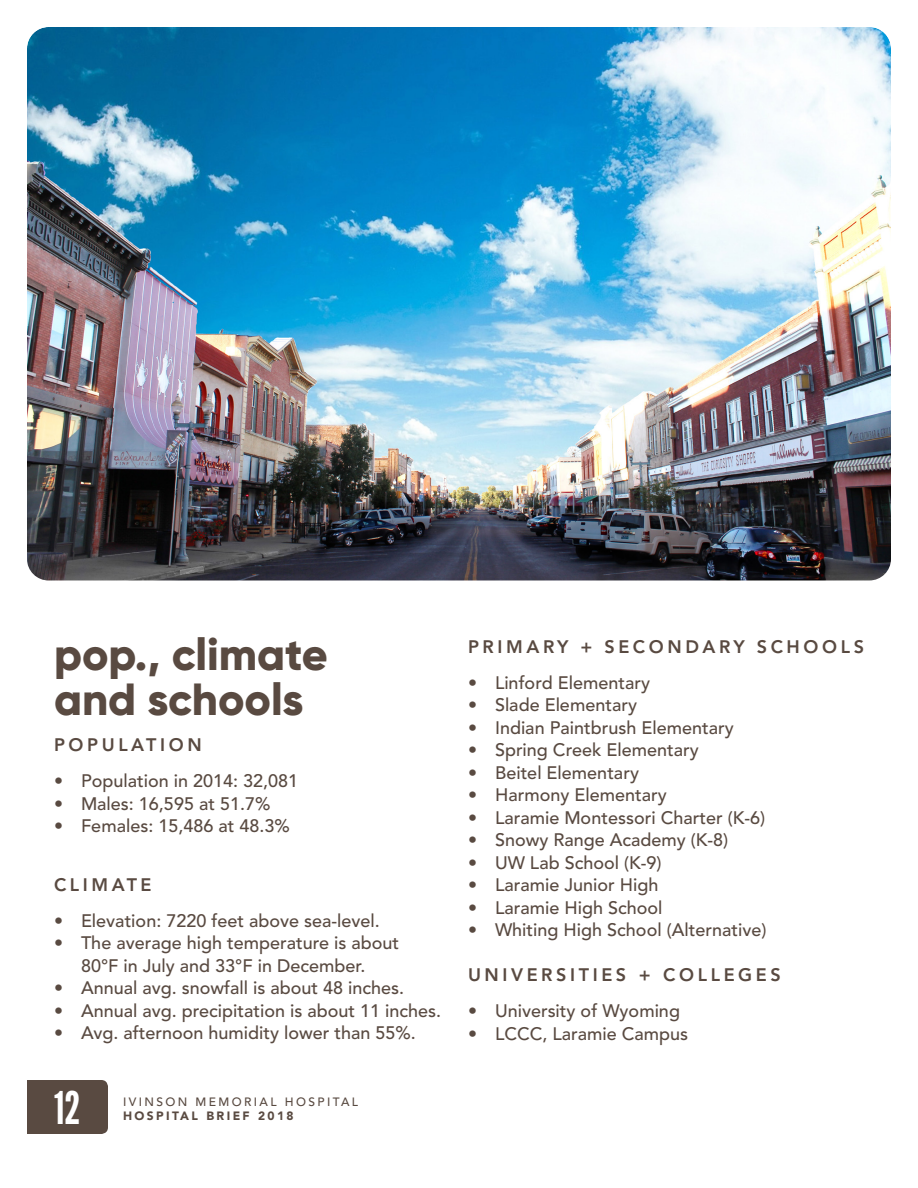
<style>
.page{position:relative;width:918px;height:1188px;background:#fff}
.page>*{position:absolute;margin:0;border:0;box-sizing:border-box;transform-origin:0 0}
.Paragraph_Title{font:800 45px/45px "Gilroy";color:#594a41}
.t1{font:45px "League Gothic";color:#fff}
.Paragraph_Text{font:500 18px/22.5px "Avenir";color:#594a41;text-align:center}
.Paragraph_Sub-headin{font:800 18px "Avenir";letter-spacing:.2em;color:#594a41}
.Paragraph_Text-2{font:800 18px "Avenir";letter-spacing:.2em;color:#594a41}
.t2{font:500 12px "Avenir";letter-spacing:.2em;color:#594a41}
.t3{font:900 12px "Avenir";letter-spacing:.2em;color:#594a41}
</style>
<div class="page">
<img style="left:27px;top:27px;width:864px;height:1107px">
<p class="Paragraph_Title" style="left:54px;top:632px;width:275px">pop., climate and schools</p>
<p class="Paragraph_Sub-headin" style="left:54px;top:731px;width:149px">POPULATION</p>
<p class="Paragraph_Text" style="left:54px;top:769px;width:246px">• Population in 2014: 32,081</p>
<p class="Paragraph_Text" style="left:54px;top:792px;width:218px">• Males: 16,595 at 51.7%</p>
<p class="Paragraph_Text" style="left:54px;top:814px;width:237px">• Females: 15,486 at 48.3%</p>
<p class="Paragraph_Text-2" style="left:54px;top:871px;width:99px">CLIMATE</p>
<p class="Paragraph_Text" style="left:54px;top:909px;width:327px">• Elevation: 7220 feet above sea-level.</p>
<p class="Paragraph_Text" style="left:54px;top:931px;width:347px">• The average high temperature is about<br>80°F in July and 33°F in December.</p>
<p class="Paragraph_Text" style="left:54px;top:976px;width:352px">• Annual avg. snowfall is about 48 inches.</p>
<p class="Paragraph_Text" style="left:54px;top:999px;width:389px">• Annual avg. precipitation is about 11 inches.</p>
<p class="Paragraph_Text" style="left:54px;top:1021px;width:363px">• Avg. afternoon humidity lower than 55%.</p>
<h1 class="t1" style="left:54px;top:1081px;width:28px">12</h1>
<p class="t2" style="left:123px;top:1091px;width:237px">IVINSON MEMORIAL HOSPITAL</p>
<p class="t3" style="left:123px;top:1106px;width:172px">HOSPITAL BRIEF 2018</p>
<p class="Paragraph_Sub-headin" style="left:468px;top:632px;width:398px">PRIMARY + SECONDARY SCHOOLS</p>
<p class="Paragraph_Text" style="left:468px;top:670px;width:184px">• Linford Elementary</p>
<p class="Paragraph_Text" style="left:468px;top:693px;width:171px">• Slade Elementary</p>
<p class="Paragraph_Text" style="left:468px;top:715px;width:267px">• Indian Paintbrush Elementary</p>
<p class="Paragraph_Text" style="left:468px;top:738px;width:232px">• Spring Creek Elementary</p>
<p class="Paragraph_Text" style="left:468px;top:760px;width:172px">• Beitel Elementary</p>
<p class="Paragraph_Text" style="left:468px;top:783px;width:200px">• Harmony Elementary</p>
<p class="Paragraph_Text" style="left:468px;top:805px;width:299px">• Laramie Montessori Charter (K-6)</p>
<p class="Paragraph_Text" style="left:468px;top:828px;width:262px">• Snowy Range Academy (K-8)</p>
<p class="Paragraph_Text" style="left:468px;top:850px;width:195px">• UW Lab School (K-9)</p>
<p class="Paragraph_Text" style="left:468px;top:873px;width:192px">• Laramie Junior High</p>
<p class="Paragraph_Text" style="left:468px;top:895px;width:196px">• Laramie High School</p>
<p class="Paragraph_Text" style="left:468px;top:918px;width:300px">• Whiting High School (Alternative)</p>
<p class="Paragraph_Text-2" style="left:468px;top:961px;width:314px">UNIVERSITIES + COLLEGES</p>
<p class="Paragraph_Text" style="left:468px;top:999px;width:214px">• University of Wyoming</p>
<p class="Paragraph_Text" style="left:468px;top:1021px;width:222px">• LCCC, Laramie Campus</p>
</div>
